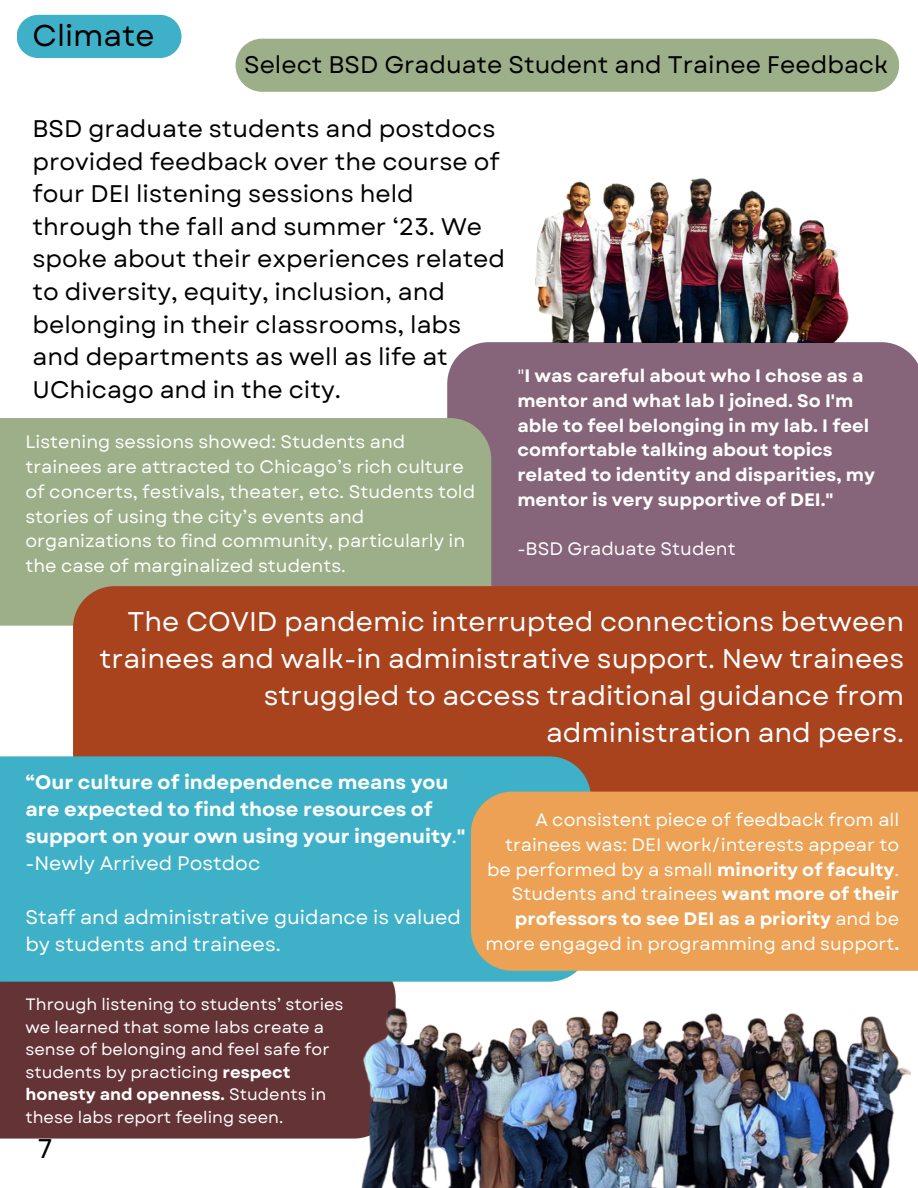
<style>
.page{position:relative;width:918px;height:1188px;background:#fff}
.page>*{position:absolute;margin:0;border:0;box-sizing:border-box;transform-origin:0 0}
.t1{font:30px "Garet";color:#000}
.t2{font:27px/37.2px "Garet";color:#fff;text-align:right}
.t3{font:27px "Garet";color:#000}
.t4{font:24px/32.7px "Garet";color:#000}
.t5{font:700 19.5px/27px "Garet";color:#fff}
.t6{font:19.5px/27px "Garet";color:#fff}
.t7{font:18px/24.8px "Garet";color:#fff;text-align:right}
.t8{font:700 18px/24.8px "Garet";color:#fff}
.t9{font:16.5px/22.5px "Garet";color:#fff}
.s1{font-weight:400}
.s2{font-weight:700}
</style>
<div class="page">
<div style="left:17px;top:15px;width:164px;height:43px;background:#3eb1c8"></div>
<div style="left:447px;top:342px;width:471px;height:244px;background:#86647a"></div>
<div style="left:0;top:418px;width:491px;height:208px;background:#9caf88"></div>
<div style="left:73px;top:586px;width:845px;height:206px;background:#a9431e"></div>
<div style="left:0;top:956px;width:396px;height:183px;background:#643335"></div>
<div style="left:0;top:756px;width:591px;height:226px;background:#3eb1c8"></div>
<img style="left:535px;top:178px;width:314px;height:164px">
<div style="left:471px;top:792px;width:447px;height:179px;background:#eca154"></div>
<img style="left:346px;top:989px;width:565px;height:199px">
<div style="left:236px;top:39px;width:663px;height:53px;background:#9caf88"></div>
<h3 class="t1" style="left:33px;top:14px;width:123px">Climate</h3>
<p class="t4" style="left:244px;top:48px;width:645px">Select BSD Graduate Student and Trainee Feedback</p>
<p class="t4" style="left:33px;top:112px;width:474px">BSD graduate students and postdocs provided feedback over the course of four DEI listening sessions held through the fall and summer ‘23. We spoke about their experiences related to diversity, equity, inclusion, and belonging in their classrooms, labs and departments as well as life at UChicago and in the city.</p>
<h3 class="t7" style="left:25px;top:430px;width:451px;text-align:left">Listening sessions showed: Students and trainees are attracted to Chicago’s rich culture of concerts, festivals, theater, etc. Students told stories of using the city’s events and organizations to find community, particularly in the case of marginalized students.</h3>
<h3 class="t8" style="left:517px;top:363px;width:359px"><span class="s1">"</span>I was careful about who I chose as a mentor and what lab I joined. So I'm able to feel belonging in my lab. I feel comfortable talking about topics related to identity and disparities, my mentor is very supportive of DEI."</h3>
<h3 class="t7" style="left:517px;top:537px;width:220px">-BSD Graduate Student</h3>
<p class="t2" style="left:100px;top:603px;width:806px">The COVID pandemic interrupted connections between trainees and walk-in administrative support. New trainees struggled to access traditional guidance from administration and peers.</p>
<h2 class="t5" style="left:25px;top:769px;width:442px">“Our culture of independence means you are expected to find those resources of support on your own using your ingenuity<span class="s1">.</span>" <span class="s1">-Newly Arrived Postdoc</span></h2>
<h2 class="t6" style="left:25px;top:904px;width:437px">Staff and administrative guidance is valued by students and trainees.</h2>
<h3 class="t9" style="left:25px;top:993px;width:320px">Through listening to students’ stories we learned that some labs create a sense of belonging and feel safe for students by practicing <span class="s2">respect honesty and openness.</span> Students in these labs report feeling seen.</h3>
<p class="t3" style="left:38px;top:1129px;width:16px">7</p>
<h1 class="t7" style="left:486px;top:807px;width:415px">A consistent piece of feedback from all trainees was: DEI work/interests appear to be performed by a small <span class="s2">minority of faculty</span>.<br>Students and trainees <span class="s2">want more of their professors to see DEI as a priority</span> and be more engaged in programming and support<span class="s2">.</span></h1>
</div>
